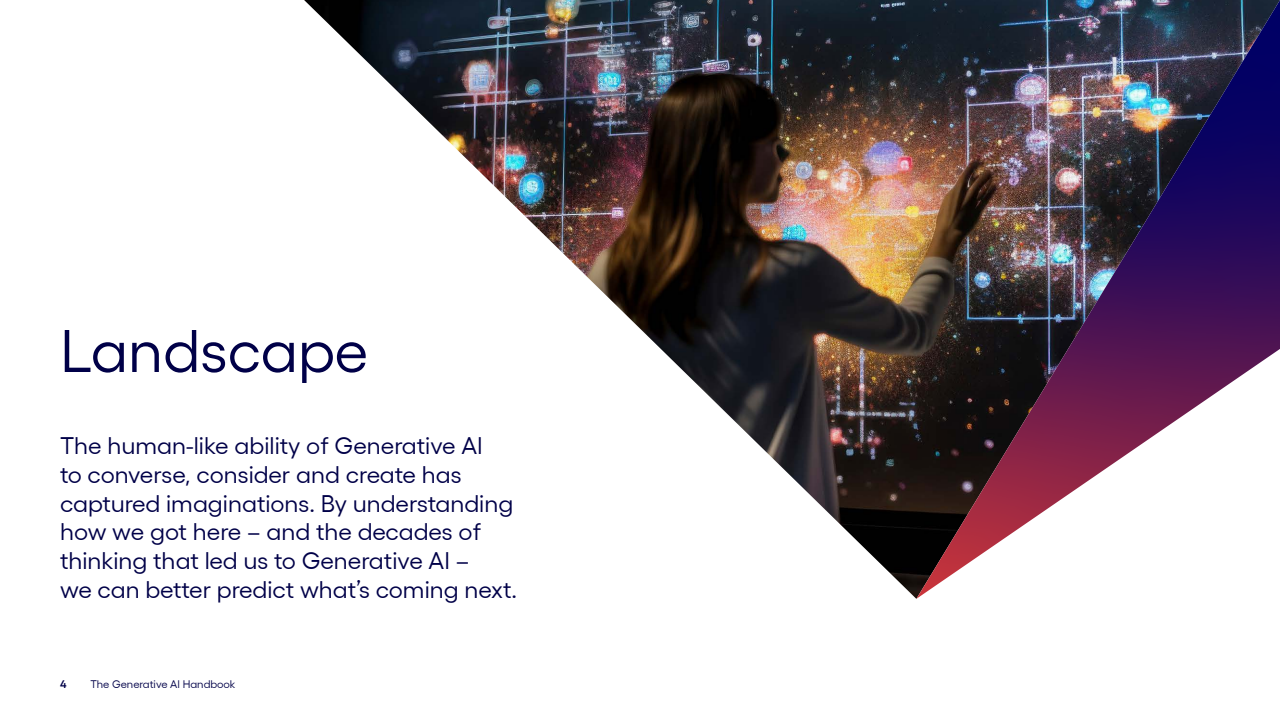
<style>
.page{position:relative;width:1280px;height:720px;background:#fff}
.page>*{position:absolute;margin:0;border:0;box-sizing:border-box;transform-origin:0 0}
.TITLES{font:60px "Gellix";color:#000048}
.TEXT{font:24px/28.8px "Gellix";color:#000048}
.t1{font:11px "Gellix";color:#000048}
.t2{font:600 11px "Gellix";color:#000048}
</style>
<div class="page">
<img style="left:304px;top:0;width:612px;height:599px">
<img style="left:916px;top:0;width:364px;height:599px">
<p class="TITLES" style="left:60px;top:305px;width:310px">Landscape</p>
<p class="TEXT" style="left:60px;top:429px;width:459px">The human-like ability of Generative AI<br>to converse, consider and create has captured imaginations. By understanding how we got here – and the decades of thinking that led us to Generative AI –<br>we can better predict what’s coming next.</p>
<p class="t2" style="left:60px;top:675px;width:8px">4</p>
<p class="t1" style="left:90px;top:676px;width:147px">The Generative AI Handbook</p>
</div>
